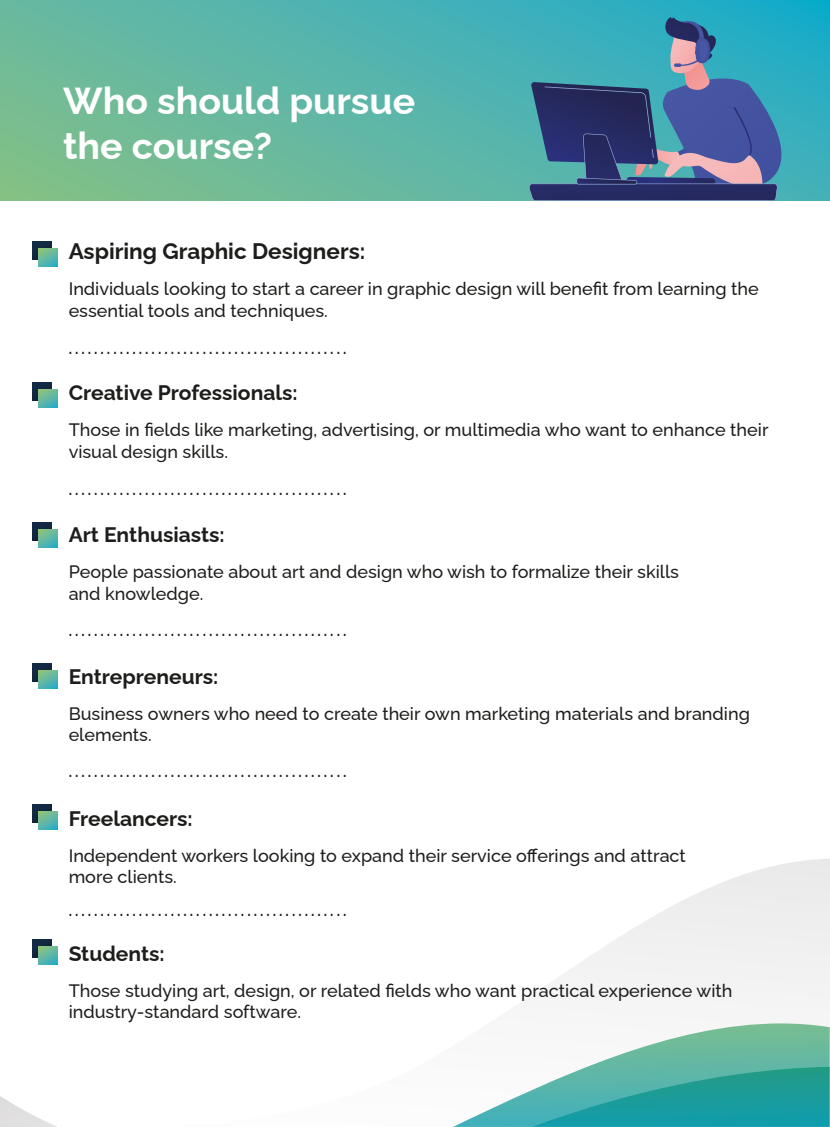
<style>
.page{position:relative;width:830px;height:1127px;background:#fff}
.page>*{position:absolute;margin:0;border:0;box-sizing:border-box;transform-origin:0 0}
.t1{font:700 37.5px/45px "Raleway";color:#fff}
.t2{font:700 22.5px "Raleway";color:#1d1d1b}
.t3{font:700 21px "Raleway";color:#1d1d1b}
.t4{font:500 18px/21.6px "Raleway";color:#1d1d1b}
.t5{font:700 15px "Raleway";color:#1d1d1b}
</style>
<div class="page">
<svg style="left:32px;top:859px;width:797px;height:152px"></svg>
<svg style="left:32px;top:1001px;width:525px;height:10px"></svg>
<svg style="left:587px;top:1023px;width:242px;height:44px"></svg>
<svg style="left:0;top:1067px;width:829px;height:60px"></svg>
<svg style="left:0;top:0;width:829px;height:201px;background:#5db6a5"></svg>
<svg style="left:528px;top:17px;width:272px;height:184px;background:#42799c"></svg>
<svg style="left:33px;top:242px;width:18px;height:18px"></svg>
<svg style="left:39px;top:249px;width:18px;height:18px"></svg>
<svg style="left:33px;top:383px;width:18px;height:18px"></svg>
<svg style="left:39px;top:390px;width:18px;height:18px"></svg>
<svg style="left:33px;top:522px;width:18px;height:18px"></svg>
<svg style="left:39px;top:529px;width:18px;height:18px"></svg>
<svg style="left:33px;top:663px;width:18px;height:18px"></svg>
<svg style="left:39px;top:670px;width:18px;height:18px"></svg>
<svg style="left:33px;top:804px;width:18px;height:18px"></svg>
<svg style="left:39px;top:811px;width:18px;height:18px"></svg>
<svg style="left:33px;top:939px;width:18px;height:18px"></svg>
<svg style="left:39px;top:946px;width:18px;height:18px"></svg>
<h1 class="t1" style="left:63px;top:74px;width:353px">Who should pursue the course?</h1>
<p class="t2" style="left:69px;top:233px;width:298px">Aspiring Graphic Designers:</p>
<p class="t4" style="left:69px;top:276px;width:691px">Individuals looking to start a career in graphic design will benefit from learning the essential tools and techniques.</p>
<p class="t5" style="left:69px;top:336px;width:279px">............................................</p>
<p class="t3" style="left:69px;top:376px;width:230px">Creative Professionals:</p>
<p class="t4" style="left:69px;top:417px;width:701px">Those in fields like marketing, advertising, or multimedia who want to enhance their visual design skills.</p>
<p class="t5" style="left:69px;top:477px;width:279px">............................................</p>
<p class="t3" style="left:69px;top:518px;width:157px">Art Enthusiasts:</p>
<p class="t4" style="left:69px;top:559px;width:611px">People passionate about art and design who wish to formalize their skills and knowledge.</p>
<p class="t5" style="left:69px;top:618px;width:279px">............................................</p>
<p class="t3" style="left:69px;top:660px;width:151px">Entrepreneurs:</p>
<p class="t4" style="left:69px;top:701px;width:682px">Business owners who need to create their own marketing materials and branding elements.</p>
<p class="t5" style="left:69px;top:759px;width:279px">............................................</p>
<p class="t3" style="left:69px;top:801px;width:126px">Freelancers:</p>
<p class="t4" style="left:69px;top:842px;width:618px">Independent workers looking to expand their service offerings and attract more clients.</p>
<p class="t5" style="left:69px;top:899px;width:279px">............................................</p>
<p class="t3" style="left:69px;top:936px;width:98px">Students:</p>
<p class="t4" style="left:69px;top:977px;width:665px">Those studying art, design, or related fields who want practical experience with industry-standard software.</p>
</div>
